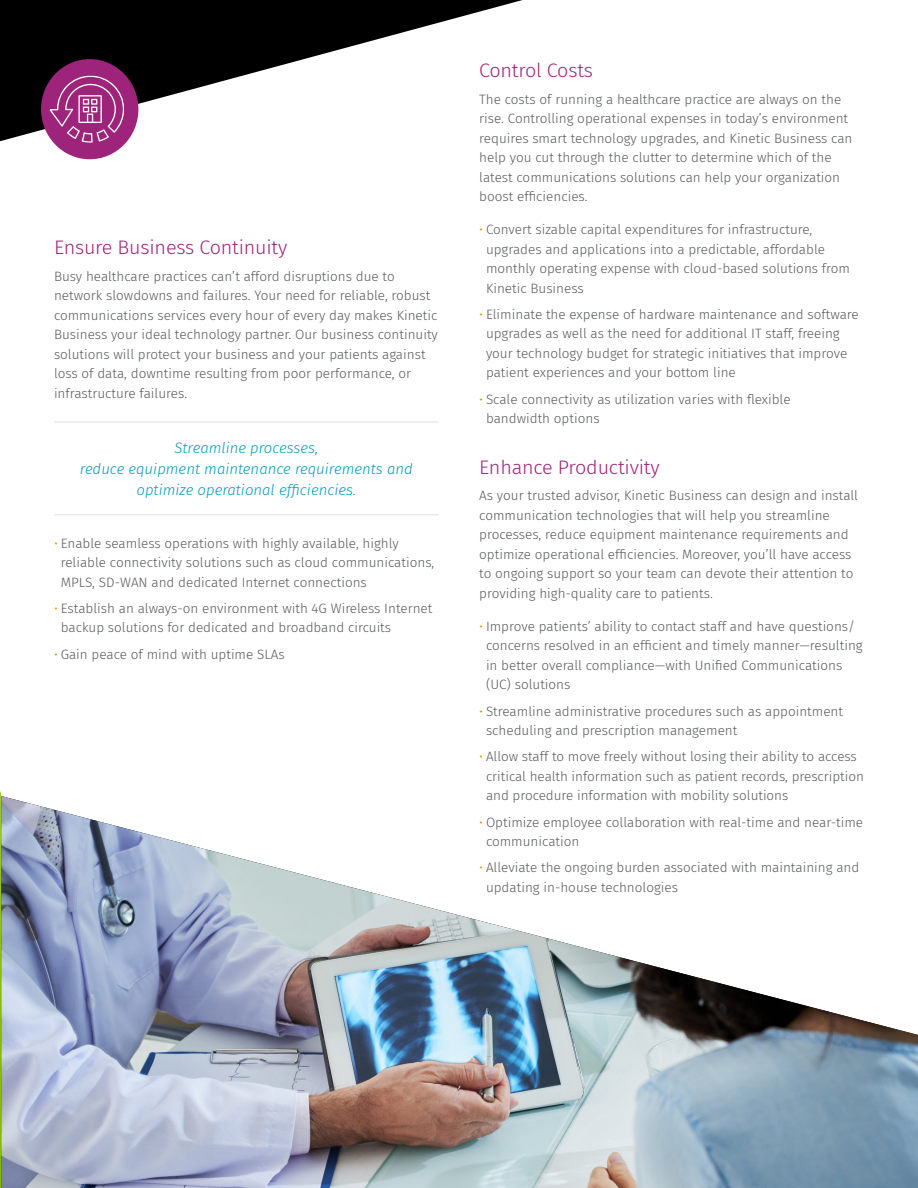
<style>
.page{position:relative;width:918px;height:1188px;background:#fff}
.page>*{position:absolute;margin:0;border:0;box-sizing:border-box;transform-origin:0 0}
.t1{font:300 19.5px "Fira Sans";letter-spacing:-.01em;color:#9e247b}
.t2{font:italic 300 15px/21px "Fira Sans";color:#009cbd;text-align:center}
.t3{font:300 13.5px/19.5px "Fira Sans";color:#58595b}
.s1{color:#ed8b00}
</style>
<div class="page">
<svg style="left:0;top:791px;width:1px;height:397px"></svg>
<svg style="left:0;top:0;width:523px;height:141px"></svg>
<img style="left:1px;top:796px;width:917px;height:392px">
<hr style="left:54px;top:422px;width:385px;height:1px;background:#dedede">
<hr style="left:54px;top:514px;width:385px;height:1px;background:#dedede">
<div style="left:41px;top:59px;width:97px;height:100px;background:#9e247b;border-radius:50%"></div>
<svg style="left:49px;top:76px;width:75px;height:67px"></svg>
<h1 class="t1" style="left:54px;top:234px;width:235px">Ensure Business Continuity</h1>
<p class="t3" style="left:54px;top:266px;width:385px">Busy healthcare practices can’t afford disruptions due to network slowdowns and failures. Your need for reliable, robust communications services every hour of every day makes Kinetic Business your ideal technology partner. Our business continuity solutions will protect your business and your patients against loss of data, downtime resulting from poor performance, or infrastructure failures.</p>
<p class="t2" style="left:80px;top:437px;width:334px">Streamline processes,<br>reduce equipment maintenance requirements and optimize operational efficiencies.</p>
<p class="t3" style="left:61px;top:533px;width:375px;text-indent:-7px"><span class="s1">•</span> Enable seamless operations with highly available, highly reliable connectivity solutions such as cloud communications,<br>MPLS, SD-WAN and dedicated Internet connections</p>
<p class="t3" style="left:61px;top:598px;width:373px;text-indent:-7px"><span class="s1">•</span> Establish an always-on environment with 4G Wireless Internet backup solutions for dedicated and broadband circuits</p>
<p class="t3" style="left:54px;top:644px;width:232px"><span class="s1">•</span> Gain peace of mind with uptime SLAs</p>
<h1 class="t1" style="left:479px;top:57px;width:115px">Control Costs</h1>
<p class="t3" style="left:479px;top:89px;width:375px">The costs of running a healthcare practice are always on the rise. Controlling operational expenses in today’s environment requires smart technology upgrades, and Kinetic Business can help you cut through the clutter to determine which of the latest communications solutions can help your organization boost efficiencies.</p>
<p class="t3" style="left:486px;top:220px;width:366px;text-indent:-7px"><span class="s1">•</span> Convert sizable capital expenditures for infrastructure, upgrades and applications into a predictable, affordable monthly operating expense with cloud-based solutions from Kinetic Business</p>
<p class="t3" style="left:486px;top:304px;width:374px;text-indent:-7px"><span class="s1">•</span> Eliminate the expense of hardware maintenance and software upgrades as well as the need for additional IT staff, freeing your technology budget for strategic initiatives that improve patient experiences and your bottom line</p>
<p class="t3" style="left:486px;top:389px;width:306px;text-indent:-7px"><span class="s1">•</span> Scale connectivity as utilization varies with flexible bandwidth options</p>
<h1 class="t1" style="left:479px;top:453px;width:182px">Enhance Productivity</h1>
<p class="t3" style="left:479px;top:486px;width:380px">As your trusted advisor, Kinetic Business can design and install communication technologies that will help you streamline processes, reduce equipment maintenance requirements and optimize operational efficiencies. Moreover, you’ll have access to ongoing support so your team can devote their attention to providing high-quality care to patients.</p>
<p class="t3" style="left:486px;top:616px;width:378px;text-indent:-7px"><span class="s1">•</span> Improve patients’ ability to contact staff and have questions/ concerns resolved in an efficient and timely manner—resulting in better overall compliance—with Unified Communications (UC) solutions</p>
<p class="t3" style="left:486px;top:701px;width:359px;text-indent:-7px"><span class="s1">•</span> Streamline administrative procedures such as appointment scheduling and prescription management</p>
<p class="t3" style="left:486px;top:747px;width:380px;text-indent:-7px"><span class="s1">•</span> Allow staff to move freely without losing their ability to access critical health information such as patient records, prescription and procedure information with mobility solutions</p>
<p class="t3" style="left:486px;top:812px;width:379px;text-indent:-7px"><span class="s1">•</span> Optimize employee collaboration with real-time and near-time communication</p>
<p class="t3" style="left:486px;top:858px;width:375px;text-indent:-7px"><span class="s1">•</span> Alleviate the ongoing burden associated with maintaining and updating in-house technologies</p>
</div>
